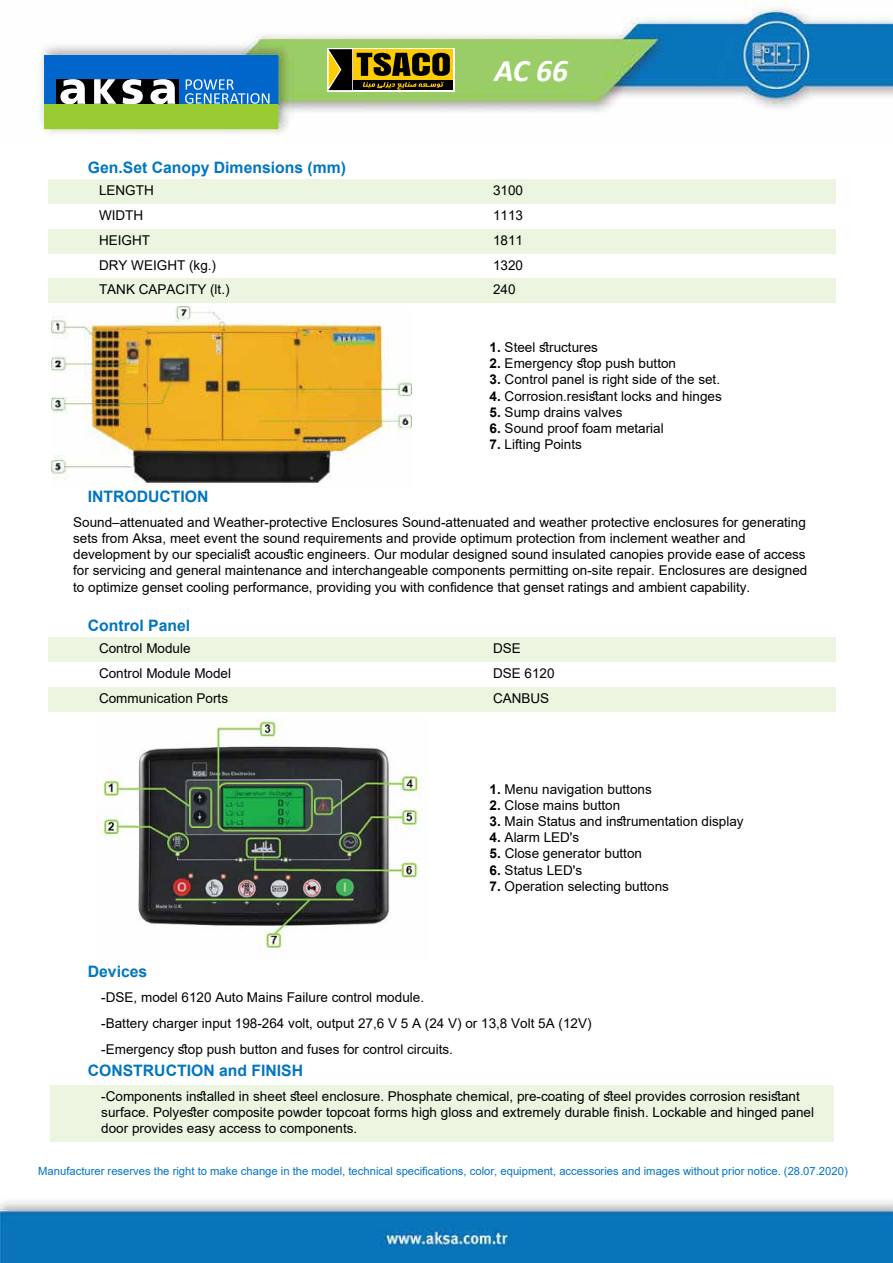
<style>
.page{position:relative;width:893px;height:1263px;background:#fff}
.page>*{position:absolute;margin:0;border:0;box-sizing:border-box;transform-origin:0 0}
.t1{font:italic 700 31.5px "Calibri";color:#fff}
.t2{font:700 15.75px "Arial";color:#0076bf}
.t3{font:13.5px/16.2px "Arial";color:#000}
.t4{font:11.25px "Arial";color:#0075c4}
.s1{font-weight:700}
</style>
<div class="page">
<img style="left:36px;top:0;width:856px;height:138px">
<img style="left:0;top:1200px;width:892px;height:63px">
<div style="left:48px;top:179px;width:394px;height:25px;background:#ebf5e0"></div>
<div style="left:442px;top:179px;width:394px;height:25px;background:#ebf5e0"></div>
<div style="left:48px;top:229px;width:394px;height:25px;background:#ebf5e0"></div>
<div style="left:442px;top:229px;width:394px;height:25px;background:#ebf5e0"></div>
<div style="left:48px;top:278px;width:394px;height:25px;background:#ebf5e0"></div>
<div style="left:442px;top:278px;width:394px;height:25px;background:#ebf5e0"></div>
<div style="left:48px;top:637px;width:394px;height:25px;background:#ebf5e0"></div>
<div style="left:442px;top:637px;width:394px;height:25px;background:#ebf5e0"></div>
<div style="left:48px;top:687px;width:394px;height:25px;background:#ebf5e0"></div>
<div style="left:442px;top:687px;width:394px;height:25px;background:#ebf5e0"></div>
<div style="left:51px;top:1085px;width:783px;height:57px;background:#ebf5e0"></div>
<img style="left:52px;top:307px;width:360px;height:179px">
<img style="left:97px;top:715px;width:324px;height:236px">
<svg style="left:327px;top:48px;width:127px;height:44px"></svg>
<div style="left:353px;top:49px;width:100px;height:30px;background:#fc0"></div>
<div style="left:353px;top:81px;width:100px;height:9px;background:#000"></div>
<svg style="left:328px;top:49px;width:122px;height:41px"></svg>
<div style="left:44px;top:104px;width:234px;height:24px;background:#9c3"></div>
<div style="left:44px;top:55px;width:234px;height:49px;background:#06c"></div>
<div style="left:57px;top:79px;width:122px;height:25px;background:#000"></div>
<svg style="left:60px;top:79px;width:25px;height:25px"></svg>
<svg style="left:150px;top:79px;width:25px;height:25px"></svg>
<svg style="left:122px;top:79px;width:21px;height:25px"></svg>
<svg style="left:94px;top:79px;width:22px;height:25px"></svg>
<svg style="left:185px;top:79px;width:84px;height:25px"></svg>
<h1 class="t1" style="left:494px;top:48px;width:75px">AC 66</h1>
<p class="t2" style="left:88px;top:156px;width:260px">Gen.Set Canopy Dimensions (mm)</p>
<p class="t3" style="left:99px;top:182px;width:56px">LENGTH</p>
<p class="t3" style="left:493px;top:182px;width:32px">3100</p>
<p class="t3" style="left:99px;top:207px;width:46px">WIDTH</p>
<p class="t3" style="left:493px;top:207px;width:32px">1113</p>
<p class="t3" style="left:99px;top:232px;width:53px">HEIGHT</p>
<p class="t3" style="left:493px;top:232px;width:32px">1811</p>
<p class="t3" style="left:99px;top:257px;width:119px">DRY WEIGHT (kg.)</p>
<p class="t3" style="left:493px;top:257px;width:32px">1320</p>
<p class="t3" style="left:99px;top:281px;width:132px">TANK CAPACITY (lt.)</p>
<p class="t3" style="left:493px;top:281px;width:24px">240</p>
<p class="t3" style="left:489px;top:339px;width:110px"><span class="s1">1.</span> Steel structures</p>
<p class="t3" style="left:489px;top:355px;width:188px"><span class="s1">2.</span> Emergency stop push button</p>
<p class="t3" style="left:489px;top:371px;width:232px"><span class="s1">3.</span> Control panel is right side of the set.</p>
<p class="t3" style="left:489px;top:388px;width:234px"><span class="s1">4.</span> Corrosion.resistant locks and hinges</p>
<p class="t3" style="left:489px;top:404px;width:134px"><span class="s1">5.</span> Sump drains valves</p>
<p class="t3" style="left:489px;top:420px;width:176px"><span class="s1">6.</span> Sound proof foam metarial</p>
<p class="t3" style="left:489px;top:436px;width:94px"><span class="s1">7.</span> Lifting Points</p>
<p class="t2" style="left:88px;top:486px;width:122px">INTRODUCTION</p>
<p class="t3" style="left:73px;top:514px;width:735px">Sound–attenuated and Weather-protective Enclosures Sound-attenuated and weather protective enclosures for generating sets from Aksa, meet event the sound requirements and provide optimum protection from inclement weather and development by our specialist acoustic engineers. Our modular designed sound insulated canopies provide ease of access for servicing and general maintenance and interchangeable components permitting on-site repair. Enclosures are designed to optimize genset cooling performance, providing you with confidence that genset ratings and ambient capability.</p>
<p class="t2" style="left:88px;top:614px;width:104px">Control Panel</p>
<p class="t3" style="left:99px;top:640px;width:93px">Control Module</p>
<p class="t3" style="left:493px;top:640px;width:29px">DSE</p>
<p class="t3" style="left:99px;top:665px;width:134px">Control Module Model</p>
<p class="t3" style="left:493px;top:665px;width:63px">DSE 6120</p>
<p class="t3" style="left:99px;top:690px;width:131px">Communication Ports</p>
<p class="t3" style="left:493px;top:690px;width:58px">CANBUS</p>
<p class="t3" style="left:489px;top:781px;width:164px"><span class="s1">1.</span> Menu navigation buttons</p>
<p class="t3" style="left:489px;top:797px;width:132px"><span class="s1">2.</span> Close mains button</p>
<p class="t3" style="left:489px;top:813px;width:255px"><span class="s1">3.</span> Main Status and instrumentation display</p>
<p class="t3" style="left:489px;top:829px;width:91px"><span class="s1">4.</span> Alarm LED's</p>
<p class="t3" style="left:489px;top:846px;width:154px"><span class="s1">5.</span> Close generator button</p>
<p class="t3" style="left:489px;top:862px;width:94px"><span class="s1">6.</span> Status LED's</p>
<p class="t3" style="left:489px;top:878px;width:181px"><span class="s1">7.</span> Operation selecting buttons</p>
<p class="t2" style="left:88px;top:961px;width:61px">Devices</p>
<p class="t3" style="left:101px;top:984px;width:492px;line-height:26.2px">-DSE, model 6120 Auto Mains Failure control module.<br>-Battery charger input 198-264 volt, output 27,6 V 5 A (24 V) or 13,8 Volt 5A (12V) -Emergency stop push button and fuses for control circuits.</p>
<p class="t2" style="left:88px;top:1060px;width:217px">CONSTRUCTION and FINISH</p>
<p class="t3" style="left:101px;top:1088px;width:714px">-Components installed in sheet steel enclosure. Phosphate chemical, pre-coating of steel provides corrosion resistant surface. Polyester composite powder topcoat forms high gloss and extremely durable finish. Lockable and hinged panel door provides easy access to components.</p>
<p class="t4" style="left:38px;top:1163px;width:811px">Manufacturer reserves the right to make change in the model, technical specifications, color, equipment, accessories and images without prior notice. (28.07.2020)</p>
</div>
